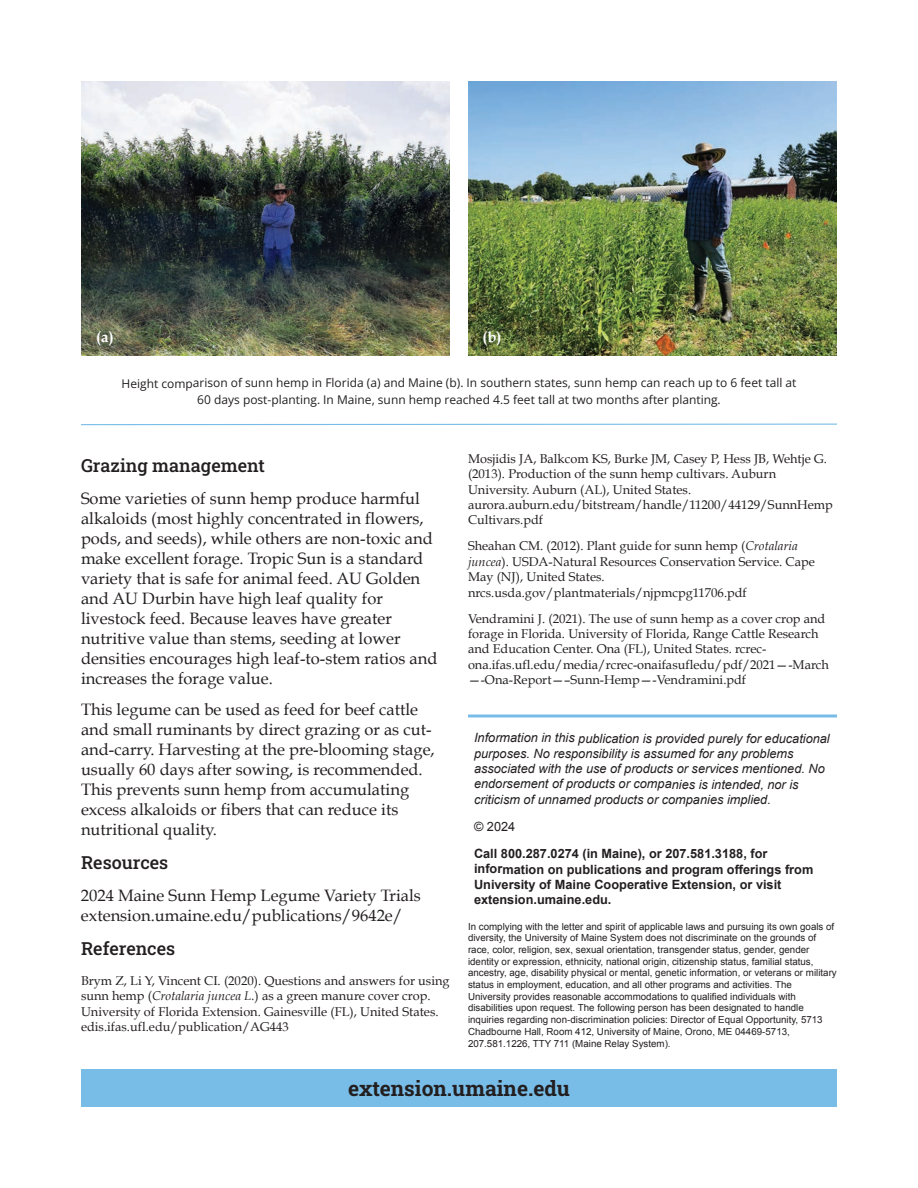
<style>
.page{position:relative;width:918px;height:1188px;background:#fff}
.page>*{position:absolute;margin:0;border:0;box-sizing:border-box;transform-origin:0 0}
.t1{font:700 21px "Roboto Slab";color:#231f20}
.t2{font:500 18px "Roboto Slab";color:#231f20}
.t3{font:16.5px/20px "Book Antiqua";color:#231f20}
.t4{font:700 15px "Book Antiqua";color:#fff}
.t5{font:12.75px/15.5px "Book Antiqua";color:#231f20}
.t6{font:italic 12.75px/15.3px "Arial";color:#231f20}
.t7{font:700 12.75px/15.3px "Arial";color:#231f20}
.t8{font:12.75px "Arial";color:#231f20}
.t9{font:12px/16.5px "Open Sans";color:#231f20;text-align:center}
.t10{font:9.75px/11.7px "Arial";color:#231f20}
.s1{font-style:italic}
</style>
<div class="page">
<div style="left:81px;top:1069px;width:756px;height:38px;background:#78bde8"></div>
<hr style="left:468px;top:714px;width:369px;height:3px;background:#78bde8">
<img style="left:81px;top:81px;width:369px;height:275px">
<img style="left:468px;top:81px;width:369px;height:275px">
<svg style="left:81px;top:424px;width:756px;height:1px"></svg>
<p class="t4" style="left:96px;top:328px;width:19px">(a)</p>
<p class="t4" style="left:482px;top:328px;width:21px">(b)</p>
<p class="t9" style="left:122px;top:374px;width:677px">Height comparison of sunn hemp in Florida (a) and Maine (b). In southern states, sunn hemp can reach up to 6 feet tall at<br>60 days post-planting. In Maine, sunn hemp reached 4.5 feet tall at two months after planting.</p>
<p class="t2" style="left:81px;top:453px;width:185px">Grazing management</p>
<p class="t3" style="left:81px;top:489px;width:358px">Some varieties of sunn hemp produce harmful alkaloids (most highly concentrated in flowers, pods, and seeds), while others are non-toxic and make excellent forage. Tropic Sun is a standard variety that is safe for animal feed. AU Golden and AU Durbin have high leaf quality for livestock feed. Because leaves have greater nutritive value than stems, seeding at lower densities encourages high leaf-to-stem ratios and increases the forage value.</p>
<p class="t3" style="left:81px;top:699px;width:355px">This legume can be used as feed for beef cattle and small ruminants by direct grazing or as cut&shy;and-carry. Harvesting at the pre-blooming stage, usually 60 days after sowing, is recommended.<br>This prevents sunn hemp from accumulating excess alkaloids or fibers that can reduce its nutritional quality.</p>
<p class="t2" style="left:81px;top:850px;width:89px">Resources</p>
<p class="t3" style="left:81px;top:886px;width:341px">2024 Maine Sunn Hemp Legume Variety Trials extension.umaine.edu/publications/9642e/</p>
<p class="t2" style="left:81px;top:937px;width:96px">References</p>
<p class="t5" style="left:81px;top:973px;width:370px">Brym Z, Li Y, Vincent CI. (2020). Questions and answers for using sunn hemp (<span class="s1">Crotalaria juncea L.</span>) as a green manure cover crop.<br>University of Florida Extension. Gainesville (FL), United States. edis.ifas.ufl.edu/publication/AG443</p>
<p class="t5" style="left:468px;top:451px;width:366px">Mosjidis JA, Balkcom KS, Burke JM, Casey P, Hess JB, Wehtje G. (2013). Production of the sunn hemp cultivars. Auburn University. Auburn (AL), United States. aurora.auburn.edu/bitstream/handle/11200/44129/SunnHemp Cultivars.pdf</p>
<p class="t5" style="left:468px;top:539px;width:348px">Sheahan CM. (2012). Plant guide for sunn hemp (<span class="s1">Crotalaria juncea</span>). USDA-Natural Resources Conservation Service. Cape May (NJ), United States. nrcs.usda.gov/plantmaterials/njpmcpg11706.pdf</p>
<p class="t5" style="left:468px;top:611px;width:362px">Vendramini J. (2021). The use of sunn hemp as a cover crop and forage in Florida. University of Florida, Range Cattle Research and Education Center. Ona (FL), United States. rcrec&shy;ona.ifas.ufl.edu/media/rcrec-onaifasufledu/pdf/2021—-March —-Ona-Report—–Sunn-Hemp—-Vendramini.pdf</p>
<p class="t6" style="left:474px;top:730px;width:357px">Information in this publication is provided purely for educational purposes. No responsibility is assumed for any problems associated with the use of products or services mentioned. No endorsement of products or companies is intended, nor is criticism of unnamed products or companies implied.</p>
<p class="t8" style="left:474px;top:819px;width:43px">© 2024</p>
<p class="t7" style="left:474px;top:846px;width:341px">Call 800.287.0274 (in Maine), or 207.581.3188, for information on publications and program offerings from University of Maine Cooperative Extension, or visit extension.umaine.edu.</p>
<p class="t10" style="left:468px;top:920px;width:370px">In complying with the letter and spirit of applicable laws and pursuing its own goals of diversity, the University of Maine System does not discriminate on the grounds of race, color, religion, sex, sexual orientation, transgender status, gender, gender identity or expression, ethnicity, national origin, citizenship status, familial status, ancestry, age, disability physical or mental, genetic information, or veterans or military status in employment, education, and all other programs and activities. The University provides reasonable accommodations to qualified individuals with disabilities upon request. The following person has been designated to handle inquiries regarding non-discrimination policies: Director of Equal Opportunity, 5713<br>Chadbourne Hall, Room 412, University of Maine, Orono, ME 04469-5713, 207.581.1226, TTY 711 (Maine Relay System).</p>
<p class="t1" style="left:348px;top:1074px;width:223px">extension.umaine.edu</p>
</div>
